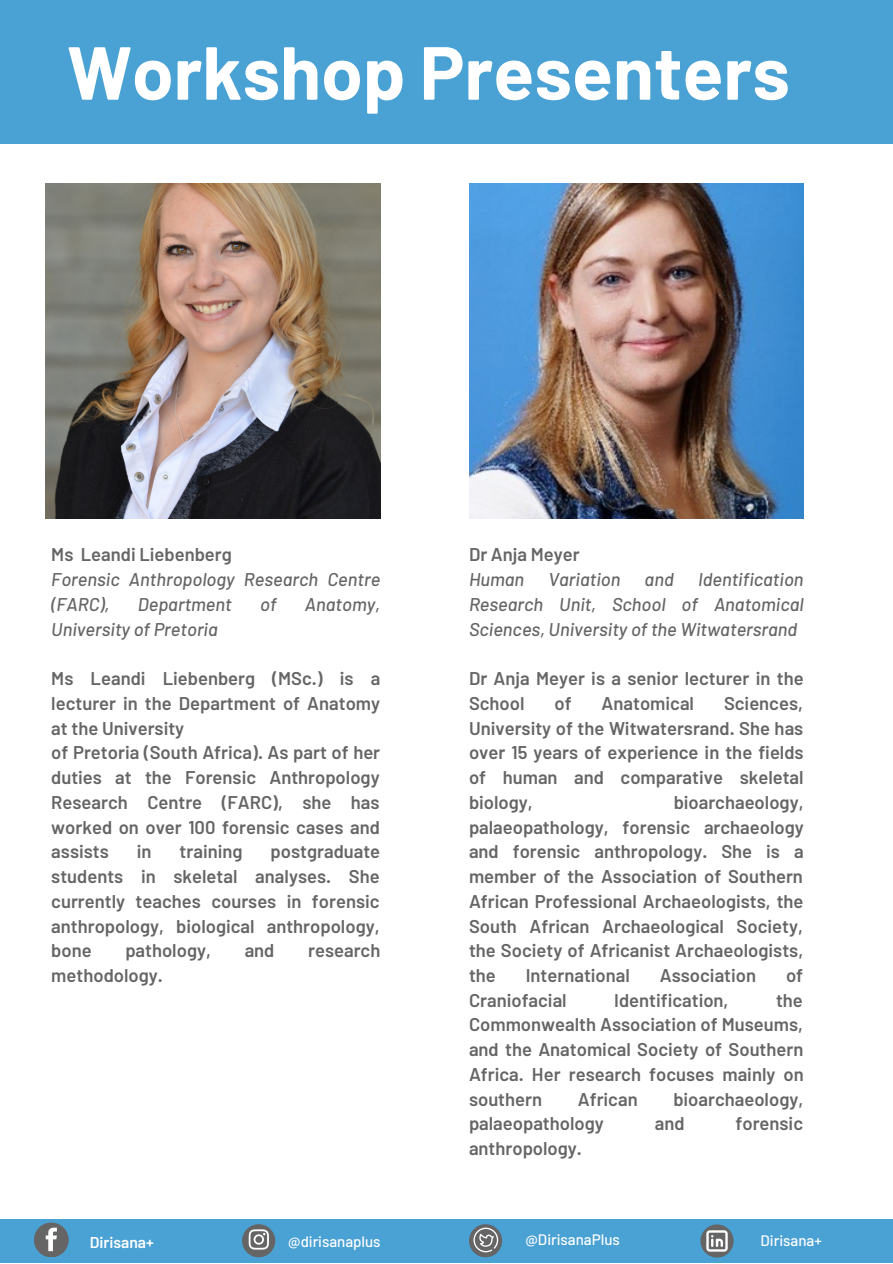
<style>
.page{position:relative;width:893px;height:1264px;background:#fff}
.page>*{position:absolute;margin:0;border:0;box-sizing:border-box;transform-origin:0 0}
.t1{font:700 75px "Barlow";color:#fff}
.t2{font:600 18.45px/24.8px "Barlow";color:#656565;text-align:justify}
.t3{font:italic 500 18.45px/24.8px "Barlow";color:#656565}
.t4{font:600 15.6px "Barlow";color:#fff}
.t5{font:500 15.15px "Barlow";color:#fff}
</style>
<div class="page">
<div style="left:0;top:0;width:892px;height:144px;background:#4aa1d4"></div>
<div style="left:0;top:1218px;width:892px;height:44px;background:#4aa1d4"></div>
<div style="left:242px;top:1224px;width:33px;height:33px;background:#656565;border-radius:50%"></div>
<svg style="left:249px;top:1229px;width:20px;height:20px"></svg>
<div style="left:34px;top:1222px;width:35px;height:35px;background:#656565;border-radius:50%"></div>
<svg style="left:46px;top:1227px;width:11px;height:24px"></svg>
<div style="left:469px;top:1224px;width:33px;height:33px;background:#656565;border-radius:50%"></div>
<svg style="left:473px;top:1227px;width:25px;height:25px"></svg>
<svg style="left:700px;top:1224px;width:33px;height:33px"></svg>
<svg style="left:706px;top:1230px;width:21px;height:21px"></svg>
<img style="left:46px;top:184px;width:334px;height:334px">
<img style="left:469px;top:184px;width:334px;height:334px">
<h1 class="t1" style="left:67px;top:25px;width:724px">Workshop Presenters</h1>
<p class="t2" style="left:51px;top:541px;width:182px">Ms Leandi Liebenberg</p>
<p class="t3" style="left:51px;top:566px;width:330px">Forensic Anthropology Research Centre (FARC),</p>
<p class="t3" style="left:138px;top:591px;width:95px">Department</p>
<p class="t3" style="left:260px;top:591px;width:18px">of</p>
<p class="t3" style="left:305px;top:591px;width:77px">Anatomy,</p>
<p class="t3" style="left:51px;top:616px;width:168px">University of Pretoria</p>
<p class="t2" style="left:51px;top:665px;width:330px;text-align:left">Ms Leandi Liebenberg (MSc.) is a lecturer in the Department of Anatomy at the University<br>of Pretoria (South Africa). As part of her duties at the Forensic Anthropology<br>Research Centre (FARC), she has worked on over 100 forensic cases and assists</p>
<p class="t2" style="left:137px;top:838px;width:16px">in</p>
<p class="t2" style="left:180px;top:838px;width:64px">training</p>
<p class="t2" style="left:51px;top:838px;width:330px;text-indent:219px">postgraduate students in skeletal analyses. She currently teaches courses in forensic anthropology, biological anthropology, bone</p>
<p class="t2" style="left:125px;top:937px;width:87px">pathology,</p>
<p class="t2" style="left:245px;top:937px;width:31px">and</p>
<p class="t2" style="left:308px;top:937px;width:74px">research</p>
<p class="t2" style="left:51px;top:962px;width:113px">methodology.</p>
<p class="t2" style="left:469px;top:541px;width:112px">Dr Anja Meyer</p>
<p class="t3" style="left:469px;top:566px;width:57px">Human</p>
<p class="t3" style="left:548px;top:566px;width:73px">Variation</p>
<p class="t3" style="left:644px;top:566px;width:31px">and</p>
<p class="t3" style="left:469px;top:566px;width:336px;text-align:justify;text-indent:229px">Identification Research Unit, School of Anatomical Sciences, University of the Witwatersrand</p>
<p class="t2" style="left:469px;top:665px;width:336px">Dr Anja Meyer is a senior lecturer in the<br>School</p>
<p class="t2" style="left:469px;top:690px;width:336px;text-indent:255px">Sciences, University of the Witwatersrand. She has over 15 years of experience in the fields of human and comparative skeletal biology,</p>
<p class="t2" style="left:554px;top:690px;width:19px">of</p>
<p class="t2" style="left:601px;top:690px;width:94px">Anatomical</p>
<p class="t2" style="left:469px;top:789px;width:336px;text-indent:205px">bioarchaeology, palaeopathology, forensic archaeology and forensic anthropology. She is a member of the Association of Southern African Professional Archaeologists, the South African Archaeological Society, the Society of Africanist Archaeologists, the</p>
<p class="t2" style="left:525px;top:962px;width:106px">International</p>
<p class="t2" style="left:659px;top:962px;width:98px">Association</p>
<p class="t2" style="left:786px;top:962px;width:19px">of</p>
<p class="t2" style="left:469px;top:986px;width:99px">Craniofacial</p>
<p class="t2" style="left:614px;top:986px;width:116px">Identification,</p>
<p class="t2" style="left:469px;top:986px;width:336px;text-indent:307px">the Commonwealth Association of Museums, and the Anatomical Society of Southern Africa. Her research focuses mainly on southern</p>
<p class="t2" style="left:577px;top:1085px;width:61px">African</p>
<p class="t2" style="left:673px;top:1085px;width:131px">bioarchaeology,</p>
<p class="t2" style="left:469px;top:1110px;width:136px">palaeopathology</p>
<p class="t2" style="left:654px;top:1110px;width:31px">and</p>
<p class="t2" style="left:735px;top:1110px;width:69px">forensic</p>
<p class="t2" style="left:469px;top:1135px;width:114px">anthropology.</p>
<p class="t4" style="left:90px;top:1231px;width:65px">Dirisana+</p>
<p class="t5" style="left:288px;top:1231px;width:94px">@dirisanaplus</p>
<p class="t5" style="left:525px;top:1229px;width:96px">@DirisanaPlus</p>
<p class="t5" style="left:760px;top:1230px;width:63px">Dirisana+</p>
</div>
